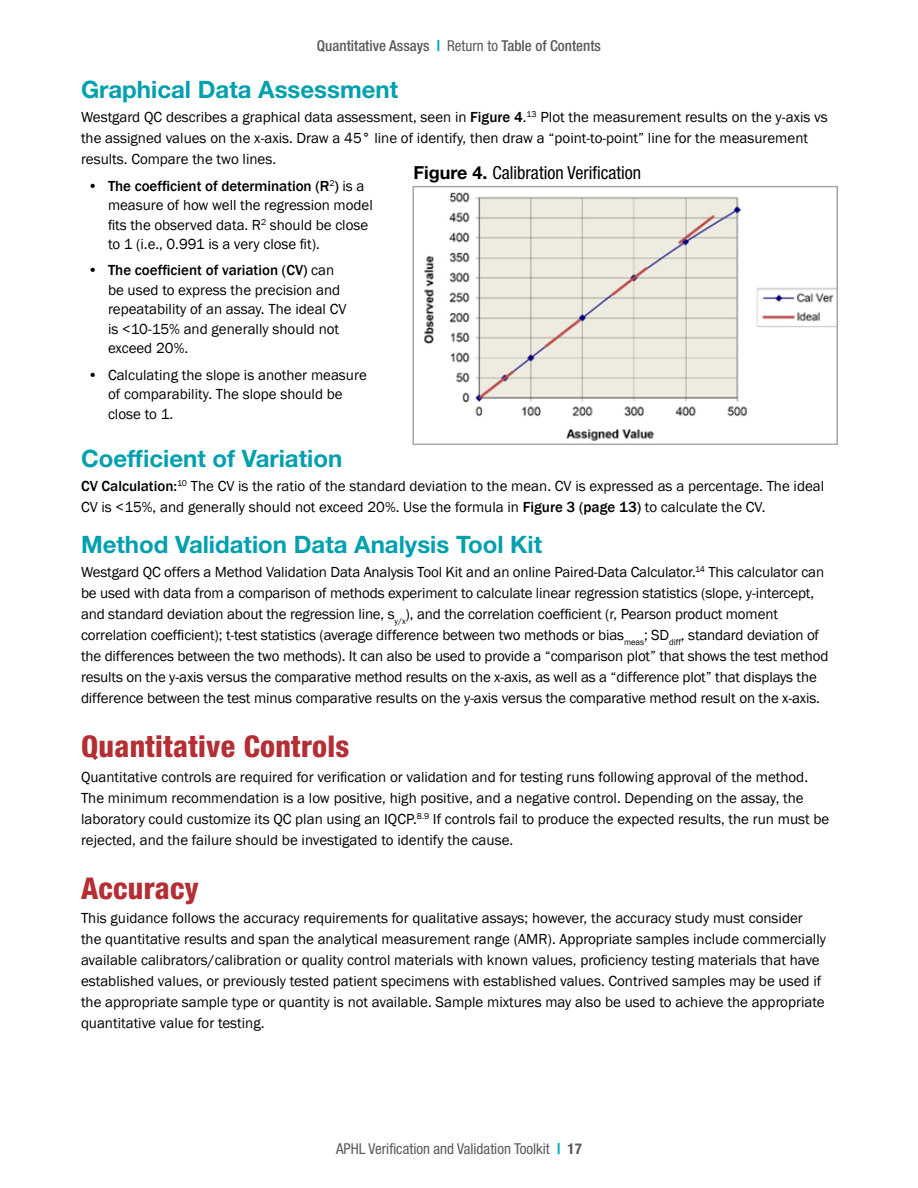
<style>
.page{position:relative;width:918px;height:1188px;background:#fff}
.page>*{position:absolute;margin:0;border:0;box-sizing:border-box;transform-origin:0 0}
.Header_1{font:800 condensed 30px "Helvetica Neue LT Std";letter-spacing:.01em;color:#b42e34}
.Header_2{font:700 24px "Helvetica Neue LT Std";color:#00a0af}
.Figure_Table_Name{font:condensed 18px "Helvetica Neue LT Std";color:#000}
.Body_Copy{font:15px/21px "Franklin Gothic";color:#000}
.t1{font:500 condensed 15px "Helvetica Neue LT Std";color:#58595b}
.t2{font:condensed 15px "Helvetica Neue LT Std";color:#58595b}
.s1{font-weight:700;color:#00adbc}
.s2{font-weight:400}
.s3{font-weight:500}
.s4{font-weight:700;font-stretch:normal}
.s5{font-weight:700}
</style>
<div class="page">
<img style="left:424px;top:192px;width:411px;height:249px">
<div style="left:412px;top:186px;width:426px;height:259px;border:2px solid #a7a7a7"></div>
<p class="t1" style="left:317px;top:37px;width:286px">Quantitative Assays <span class="s1">|</span> <span class="s2">Return to</span> Table of Contents</p>
<p class="Header_2" style="left:81px;top:75px;width:319px">Graphical Data Assessment</p>
<p class="Body_Copy" style="left:81px;top:107px;width:748px">Westgard QC describes a graphical data assessment, seen in <span class="s3">Figure 4</span>.<sup>13</sup> Plot the measurement results on the y-axis vs the assigned values on the x-axis. Draw a 45° line of identify, then draw a “point-to-point” line for the measurement results. Compare the two lines.</p>
<p class="Body_Copy" style="left:108px;top:176px;width:266px;line-height:19.5px;text-indent:-20px">• <span class="s3">The coefficient of determination (R</span><sup>2</sup><span class="s3">)</span> is a measure of how well the regression model fits the observed data. R<sup>2</sup> should be close to 1 (i.e., 0.991 is a very close fit).</p>
<p class="Body_Copy" style="left:108px;top:261px;width:240px;line-height:19.5px;text-indent:-20px">• <span class="s3">The coefficient of variation (CV)</span> can be used to express the precision and repeatability of an assay. The ideal CV is &lt;10-15% and generally should not exceed 20%.</p>
<p class="Body_Copy" style="left:108px;top:365px;width:260px;line-height:19.5px;text-indent:-20px">• Calculating the slope is another measure of comparability. The slope should be close to 1.</p>
<p class="Header_2" style="left:81px;top:443px;width:263px">Coefficient of Variation</p>
<p class="Body_Copy" style="left:81px;top:476px;width:745px"><span class="s3">CV Calculation:</span><sup>10</sup> The CV is the ratio of the standard deviation to the mean. CV is expressed as a percentage. The ideal<br>CV is &lt;15%, and generally should not exceed 20%. Use the formula in <span class="s3">Figure 3 (page 13)</span> to calculate the CV.</p>
<p class="Header_2" style="left:81px;top:530px;width:463px">Method Validation Data Analysis Tool Kit</p>
<p class="Body_Copy" style="left:81px;top:562px;width:749px">Westgard QC offers a Method Validation Data Analysis Tool Kit and an online Paired-Data Calculator.<sup>14</sup> This calculator can be used with data from a comparison of methods experiment to calculate linear regression statistics (slope, y-intercept, and standard deviation about the regression line, s<sub>y/x</sub>), and the correlation coefficient (r, Pearson product moment correlation coefficient); t-test statistics (average difference between two methods or bias<sub>meas</sub>; SD<sub>diff</sub>, standard deviation of the differences between the two methods). It can also be used to provide a “comparison plot” that shows the test method results on the y-axis versus the comparative method results on the x-axis, as well as a “difference plot” that displays the difference between the test minus comparative results on the y-axis versus the comparative method result on the x-axis.</p>
<p class="Header_1" style="left:81px;top:728px;width:270px">Quantitative Controls</p>
<p class="Body_Copy" style="left:81px;top:766px;width:750px">Quantitative controls are required for verification or validation and for testing runs following approval of the method.<br>The minimum recommendation is a low positive, high positive, and a negative control. Depending on the assay, the laboratory could customize its QC plan using an IQCP.<sup>8.9</sup> If controls fail to produce the expected results, the run must be rejected, and the failure should be investigated to identify the cause.</p>
<p class="Header_1" style="left:81px;top:869px;width:119px">Accuracy</p>
<p class="Body_Copy" style="left:81px;top:908px;width:747px">This guidance follows the accuracy requirements for qualitative assays; however, the accuracy study must consider the quantitative results and span the analytical measurement range (AMR). Appropriate samples include commercially available calibrators/calibration or quality control materials with known values, proficiency testing materials that have established values, or previously tested patient specimens with established values. Contrived samples may be used if the appropriate sample type or quantity is not available. Sample mixtures may also be used to achieve the appropriate quantitative value for testing.</p>
<p class="Figure_Table_Name" style="left:414px;top:162px;width:229px"><span class="s4">Figure 4.</span> Calibration Verification</p>
<p class="t2" style="left:336px;top:1140px;width:247px">APHL Verification and Validation Toolkit <span class="s1">|</span> <span class="s5">17</span></p>
</div>
